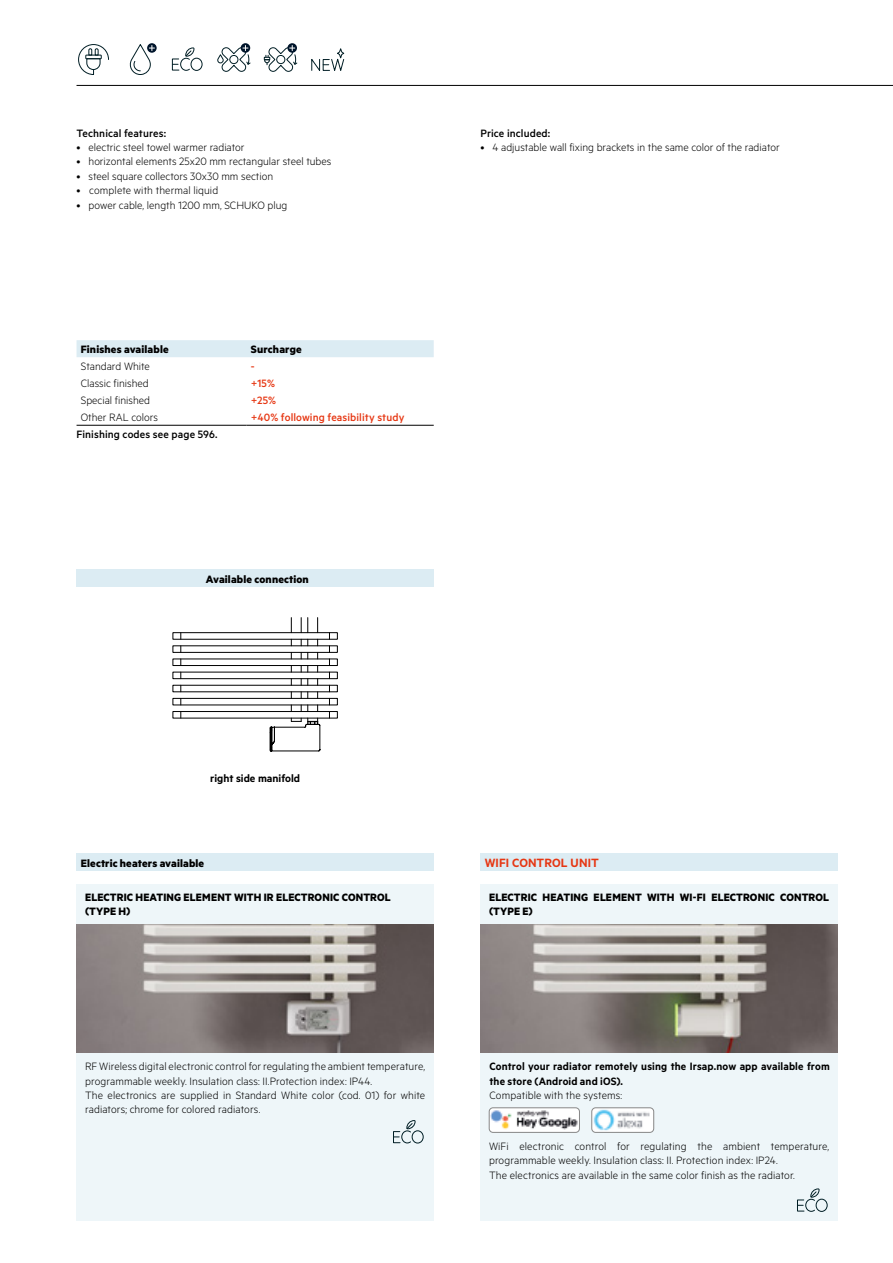
<style>
.page{position:relative;width:893px;height:1263px;background:#fff}
.page>*{position:absolute;margin:0;border:0;box-sizing:border-box;transform-origin:0 0}
.t1{font:600 13.5px "Metric";letter-spacing:.005em;color:#e63612}
.t2{font:300 12px/14.4px "Metric";letter-spacing:.005em;color:#000}
.t3{font:700 12px/14.4px "Metric";letter-spacing:.01em;color:#000}
.t4{font:600 12px/14.4px "Metric";letter-spacing:.01em;color:#000}
.t5{font:500 12px "Metric";letter-spacing:.01em;color:#000}
.t6{font:500 12px/17px "Metric";letter-spacing:.005em;color:#e63612}
</style>
<div class="page">
<hr style="left:77px;top:85px;width:816px;height:1px;background:#000">
<svg style="left:78px;top:44px;width:31px;height:31px"></svg>
<svg style="left:147px;top:43px;width:10px;height:10px"></svg>
<svg style="left:129px;top:43px;width:25px;height:32px"></svg>
<div style="left:185px;top:48px;width:9px;height:9px;border:1px solid #001e25"></div>
<div style="left:191px;top:58px;width:11px;height:13px;border:1px solid #001e25;border-radius:50%"></div>
<svg style="left:172px;top:50px;width:20px;height:21px"></svg>
<div style="left:77px;top:340px;width:357px;height:17px;background:#dcecf3"></div>
<hr style="left:77px;top:425px;width:170px;height:1px;background:#000">
<hr style="left:247px;top:425px;width:187px;height:1px;background:#000">
<svg style="left:217px;top:45px;width:34px;height:27px"></svg>
<svg style="left:287px;top:43px;width:10px;height:10px"></svg>
<svg style="left:264px;top:45px;width:34px;height:27px"></svg>
<div style="left:480px;top:883px;width:358px;height:337px;background:#eef6f9"></div>
<img style="left:592px;top:1108px;width:62px;height:24px">
<div style="left:592px;top:1107px;width:62px;height:25px;border:1px solid #878787;border-radius:4px"></div>
<div style="left:77px;top:883px;width:357px;height:337px;background:#eef6f9"></div>
<div style="left:406px;top:1120px;width:9px;height:9px;border:1px solid #001e25"></div>
<div style="left:412px;top:1130px;width:12px;height:13px;border:1px solid #001e25;border-radius:50%"></div>
<svg style="left:393px;top:1122px;width:20px;height:22px"></svg>
<div style="left:810px;top:1188px;width:9px;height:9px;border:1px solid #001e25"></div>
<div style="left:816px;top:1199px;width:11px;height:13px;border:1px solid #001e25;border-radius:50%"></div>
<svg style="left:797px;top:1191px;width:20px;height:21px"></svg>
<img style="left:489px;top:1109px;width:90px;height:23px">
<div style="left:489px;top:1107px;width:91px;height:25px;border:1px solid #878787;border-radius:4px"></div>
<div style="left:77px;top:854px;width:357px;height:17px;background:#dcecf3"></div>
<div style="left:480px;top:854px;width:358px;height:17px;background:#dcecf3"></div>
<svg style="left:311px;top:48px;width:33px;height:23px"></svg>
<div style="left:77px;top:570px;width:357px;height:17px;background:#dcecf3"></div>
<div style="left:173px;top:711px;width:165px;height:7px;border:1px solid #000"></div>
<div style="left:173px;top:698px;width:165px;height:7px;border:1px solid #000"></div>
<div style="left:173px;top:672px;width:165px;height:7px;border:1px solid #000"></div>
<div style="left:173px;top:659px;width:165px;height:7px;border:1px solid #000"></div>
<div style="left:173px;top:646px;width:165px;height:7px;border:1px solid #000"></div>
<div style="left:173px;top:632px;width:165px;height:7px;border:1px solid #000"></div>
<svg style="left:317px;top:618px;width:1px;height:15px"></svg>
<svg style="left:291px;top:618px;width:1px;height:15px"></svg>
<svg style="left:301px;top:618px;width:7px;height:15px"></svg>
<svg style="left:301px;top:639px;width:7px;height:7px"></svg>
<svg style="left:301px;top:652px;width:7px;height:7px"></svg>
<svg style="left:301px;top:665px;width:7px;height:7px"></svg>
<svg style="left:301px;top:679px;width:7px;height:6px"></svg>
<svg style="left:301px;top:692px;width:7px;height:6px"></svg>
<svg style="left:301px;top:705px;width:7px;height:6px"></svg>
<svg style="left:270px;top:718px;width:50px;height:33px"></svg>
<img style="left:77px;top:924px;width:357px;height:129px">
<img style="left:480px;top:924px;width:358px;height:129px">
<p class="t5" style="left:77px;top:126px;width:91px">Technical features:</p>
<p class="t2" style="left:77px;top:140px;width:170px">• electric steel towel warmer radiator</p>
<p class="t2" style="left:77px;top:154px;width:256px">• horizontal elements 25x20 mm rectangular steel tubes</p>
<p class="t2" style="left:77px;top:168px;width:198px">• steel square collectors 30x30 mm section</p>
<p class="t2" style="left:77px;top:183px;width:143px">• complete with thermal liquid</p>
<p class="t2" style="left:77px;top:197px;width:212px">• power cable, length 1200 mm, SCHUKO plug</p>
<p class="t3" style="left:81px;top:342px;width:89px">Finishes available</p>
<p class="t3" style="left:251px;top:342px;width:52px">Surcharge</p>
<p class="t2" style="left:81px;top:359px;width:71px">Standard White</p>
<p class="t6" style="left:251px;top:358px;width:26px">- +15%</p>
<p class="t2" style="left:81px;top:393px;width:71px">Special finished</p>
<p class="t6" style="left:251px;top:392px;width:27px">+25%</p>
<p class="t2" style="left:81px;top:410px;width:79px">Other RAL colors</p>
<p class="t6" style="left:251px;top:409px;width:155px">+40% following feasibility study</p>
<p class="t5" style="left:77px;top:428px;width:143px">Finishing codes see page 596.</p>
<p class="t3" style="left:206px;top:571px;width:105px">Available connection</p>
<p class="t4" style="left:210px;top:771px;width:91px">right side manifold</p>
<p class="t5" style="left:480px;top:126px;width:71px">Price included:</p>
<p class="t2" style="left:480px;top:139px;width:301px">• 4 adjustable wall fixing brackets in the same color of the radiator</p>
<p class="t3" style="left:81px;top:855px;width:125px">Electric heaters available</p>
<p class="t1" style="left:485px;top:855px;width:116px">WIFI CONTROL UNIT</p>
<p class="t3" style="left:85px;top:890px;width:307px">ELECTRIC HEATING ELEMENT WITH IR ELECTRONIC CONTROL (TYPE H)</p>
<p class="t3" style="left:489px;top:890px;width:342px">ELECTRIC HEATING ELEMENT WITH WI-FI ELECTRONIC CONTROL (TYPE E)</p>
<p class="t2" style="left:85px;top:1059px;width:342px">RF Wireless digital electronic control for regulating the ambient temperature, programmable weekly. Insulation class: II.Protection index: IP44.<br>The electronics are supplied in Standard White color (cod. 01) for white radiators; chrome for colored radiators.</p>
<p class="t4" style="left:489px;top:1059px;width:342px">Control your radiator remotely using the Irsap.now app available from the store (Android and iOS).</p>
<p class="t2" style="left:489px;top:1087px;width:134px">Compatible with the systems:</p>
<p class="t2" style="left:489px;top:1138px;width:342px">WiFi electronic control for regulating the ambient temperature, programmable weekly. Insulation class: II. Protection index: IP24.<br>The electronics are available in the same color finish as the radiator.</p>
</div>
